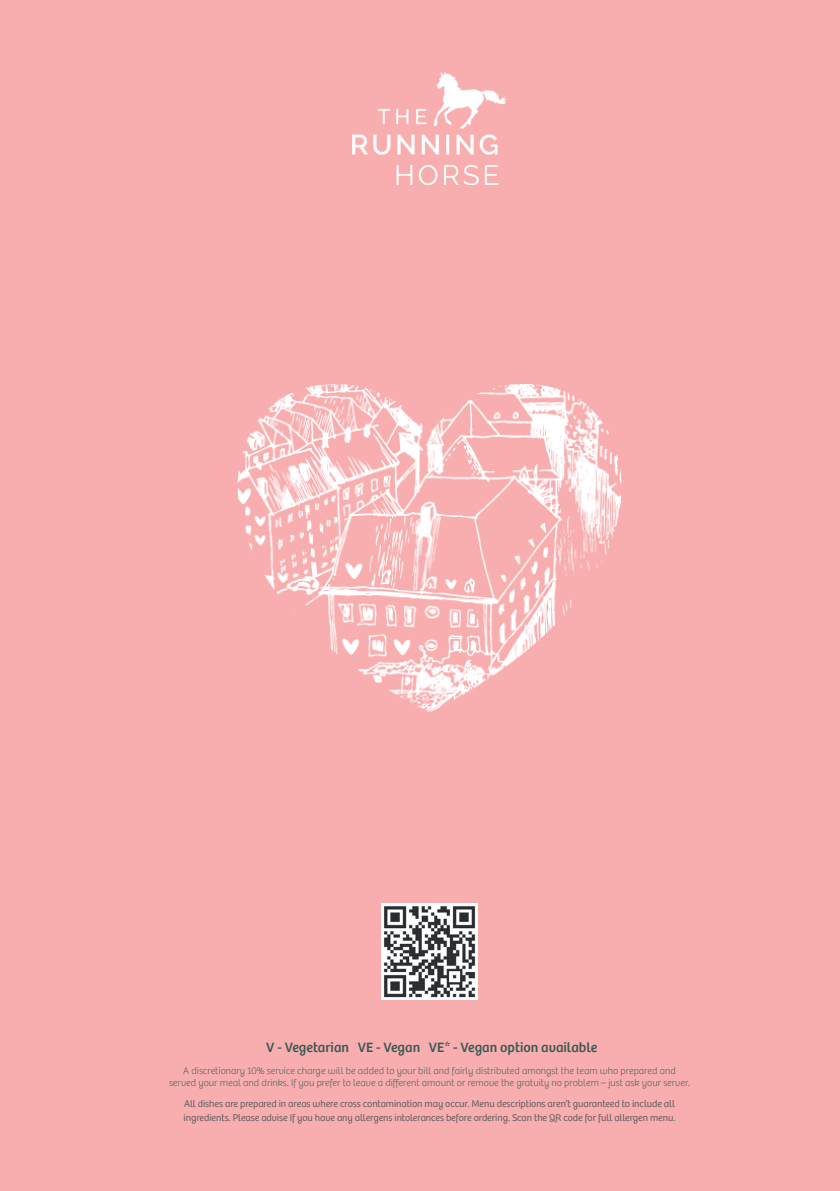
<style>
.page{position:relative;width:840px;height:1191px;background:#fff}
.page>*{position:absolute;margin:0;border:0;box-sizing:border-box;transform-origin:0 0}
.t1{font:14px "Bree";color:#375a54}
.t2{font:300 10px/14px "Bree";letter-spacing:-.01em;color:#57585a}
.t3{font:100 10px/12px "Bree";color:#375a54;text-align:center}
</style>
<div class="page">
<div style="left:0;top:0;width:839px;height:1191px;background:#f8adae"></div>
<img style="left:381px;top:903px;width:96px;height:96px">
<img style="left:237px;top:385px;width:384px;height:327px">
<img style="left:352px;top:72px;width:154px;height:112px">
<h1 class="t1" style="left:266px;top:1036px;width:332px">V - Vegetarian VE - Vegan VE* - Vegan option available</h1>
<p class="t3" style="left:169px;top:1064px;width:522px">A discretionary 10% service charge will be added to your bill and fairly distributed amongst the team who prepared and served your meal and drinks. If you prefer to leave a different amount or remove the gratuity no problem – just ask your server.</p>
<p class="t2" style="left:183px;top:1095px;width:493px">All dishes are prepared in areas where cross contamination may occur. Menu descriptions aren’t guaranteed to include all ingredients. Please advise If you have any allergens intolerances before ordering. Scan the QR code for full allergen menu.</p>
</div>
